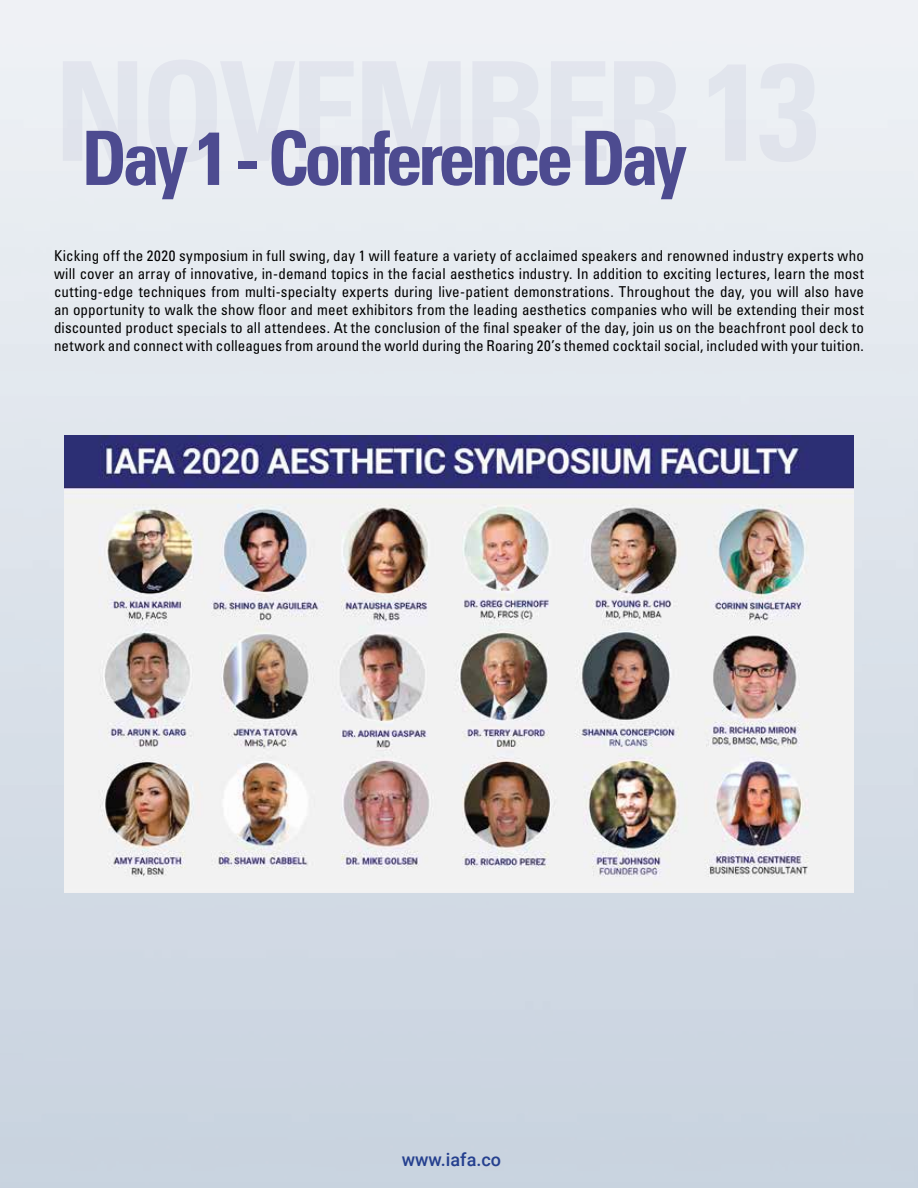
<style>
.page{position:relative;width:918px;height:1188px;background:#fff}
.page>*{position:absolute;margin:0;border:0;box-sizing:border-box;transform-origin:0 0}
.t1{font:700 condensed 138px "Univers";letter-spacing:-.04em;color:#4d4b8f}
.t2{font:700 condensed 75px "Univers";letter-spacing:-.065em;color:#4d4b90}
.t3{font:500 18px "Roboto";color:#25408f}
.t4{font:condensed 15px/18px "Univers";letter-spacing:.01em;color:#000;text-align:justify}
</style>
<div class="page">
<img style="left:0;top:0;width:918px;height:1188px">
<img style="left:65px;top:436px;width:788px;height:457px">
<h1 class="t1" style="left:54px;top:27px;width:767px">NOVEMBER 13</h1>
<h2 class="t2" style="left:82px;top:112px;width:607px">Day 1 - Conference Day</h2>
<p class="t4" style="left:54px;top:246px;width:812px">Kicking off the 2020 symposium in full swing, day 1 will feature a variety of acclaimed speakers and renowned industry experts who will cover an array of innovative, in-demand topics in the facial aesthetics industry. In addition to exciting lectures, learn the most cutting-edge techniques from multi-specialty experts during live-patient demonstrations. Throughout the day, you will also have an opportunity to walk the show floor and meet exhibitors from the leading aesthetics companies who will be extending their most discounted product specials to all attendees. At the conclusion of the final speaker of the day, join us on the beachfront pool deck to network and connect with colleagues from around the world during the Roaring 20’s themed cocktail social, included with your tuition.</p>
<p class="t3" style="left:402px;top:1147px;width:101px">www.iafa.co</p>
</div>
